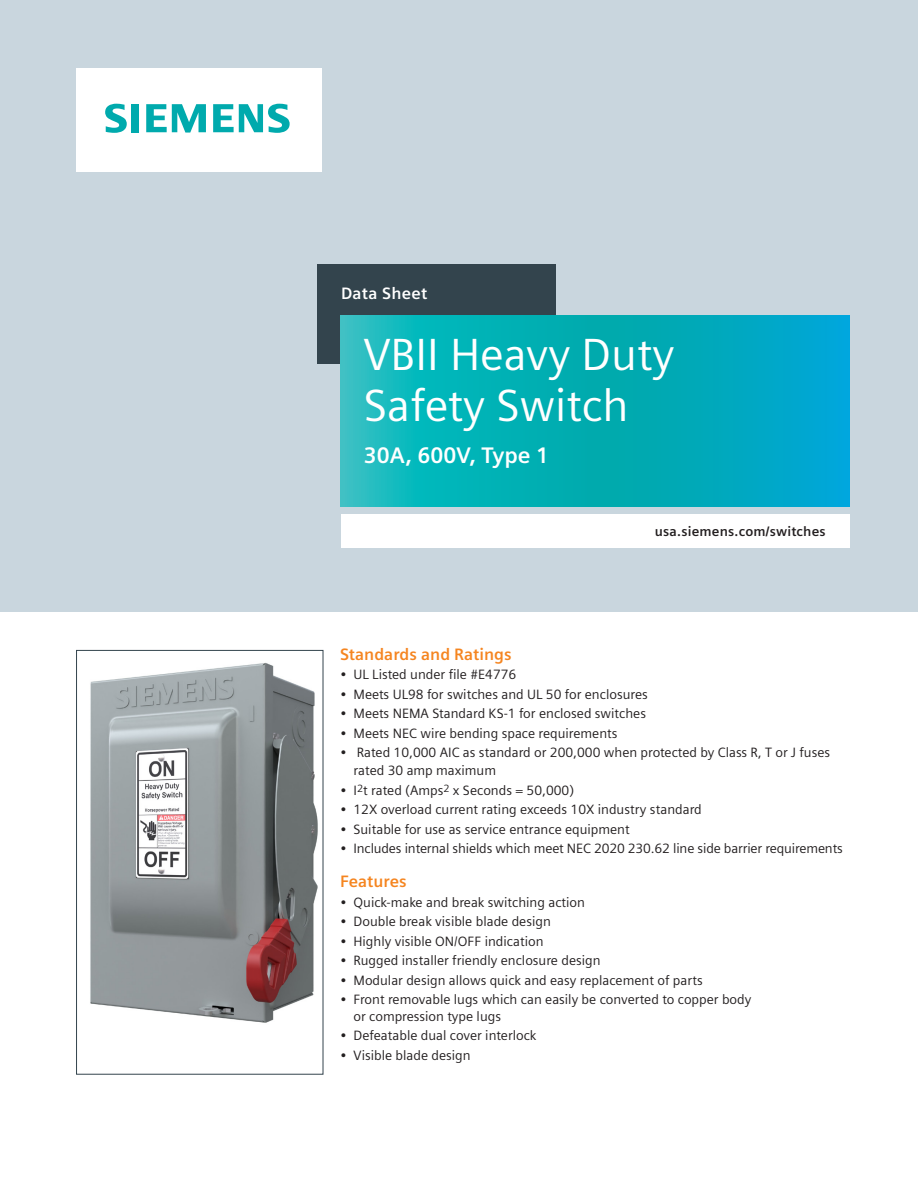
<style>
.page{position:relative;width:918px;height:1188px;background:#fff}
.page>*{position:absolute;margin:0;border:0;box-sizing:border-box;transform-origin:0 0}
.t1{font:45px/51px "Siemens Sans";color:#fff}
.t2{font:700 22.5px "Siemens Sans";color:#fff}
.t3{font:700 16.5px "Siemens Sans";color:#f58520}
._04__Additional_Pane{font:700 16.5px "Siemens Sans OT";letter-spacing:.015em;color:#fff}
.t4{font:13.5px/18px "Siemens Sans";color:#231f20}
.t5{font:700 13.5px "Siemens Sans OT";letter-spacing:.015em;color:#231f20}
</style>
<div class="page">
<div style="left:0;top:0;width:918px;height:612px;background:#c9d6de"></div>
<div style="left:317px;top:264px;width:238px;height:100px;background:#33444d"></div>
<div style="left:77px;top:68px;width:245px;height:104px;background:#fff"></div>
<svg style="left:105px;top:104px;width:34px;height:29px"></svg>
<svg style="left:146px;top:104px;width:60px;height:29px"></svg>
<svg style="left:213px;top:104px;width:77px;height:29px"></svg>
<svg style="left:341px;top:315px;width:509px;height:191px"></svg>
<div style="left:341px;top:515px;width:508px;height:33px;background:#fff"></div>
<img style="left:90px;top:658px;width:234px;height:408px">
<div style="left:76px;top:650px;width:247px;height:425px;border:1px solid #33444d"></div>
<p class="_04__Additional_Pane" style="left:341px;top:284px;width:88px">Data Sheet</p>
<p class="t1" style="left:364px;top:329px;width:312px">VBII Heavy Duty<br>Safety Switch</p>
<p class="t2" style="left:364px;top:443px;width:187px">30A, 600V, Type 1</p>
<p class="t5" style="left:655px;top:524px;width:172px">usa.siemens.com/switches</p>
<p class="t3" style="left:340px;top:645px;width:173px">Standards and Ratings</p>
<p class="t4" style="left:340px;top:666px;width:178px">• UL Listed under file #E4776</p>
<p class="t4" style="left:340px;top:685px;width:309px">• Meets UL98 for switches and UL 50 for enclosures</p>
<p class="t4" style="left:340px;top:705px;width:308px">• Meets NEMA Standard KS-1 for enclosed switches</p>
<p class="t4" style="left:340px;top:724px;width:279px">• Meets NEC wire bending space requirements</p>
<p class="t4" style="left:354px;top:744px;width:478px;text-indent:-14px">• Rated 10,000 AIC as standard or 200,000 when protected by Class R, T or J fuses rated 30 amp maximum</p>
<p class="t4" style="left:340px;top:781px;width:236px">• I<sup>2</sup>t rated (Amps<sup>2</sup> x Seconds = 50,000)</p>
<p class="t4" style="left:340px;top:801px;width:363px">• 12X overload current rating exceeds 10X industry standard</p>
<p class="t4" style="left:340px;top:820px;width:291px">• Suitable for use as service entrance equipment</p>
<p class="t4" style="left:340px;top:840px;width:504px">• Includes internal shields which meet NEC 2020 230.62 line side barrier requirements</p>
<p class="t3" style="left:340px;top:872px;width:68px">Features</p>
<p class="t4" style="left:340px;top:893px;width:247px">• Quick-make and break switching action</p>
<p class="t4" style="left:340px;top:913px;width:212px">• Double break visible blade design</p>
<p class="t4" style="left:340px;top:932px;width:205px">• Highly visible ON/OFF indication</p>
<p class="t4" style="left:340px;top:952px;width:262px">• Rugged installer friendly enclosure design</p>
<p class="t4" style="left:340px;top:971px;width:364px">• Modular design allows quick and easy replacement of parts</p>
<p class="t4" style="left:354px;top:991px;width:399px;line-height:16.5px;text-indent:-14px">• Front removable lugs which can easily be converted to copper body or compression type lugs</p>
<p class="t4" style="left:340px;top:1027px;width:198px">• Defeatable dual cover interlock</p>
<p class="t4" style="left:340px;top:1046px;width:132px">• Visible blade design</p>
</div>
